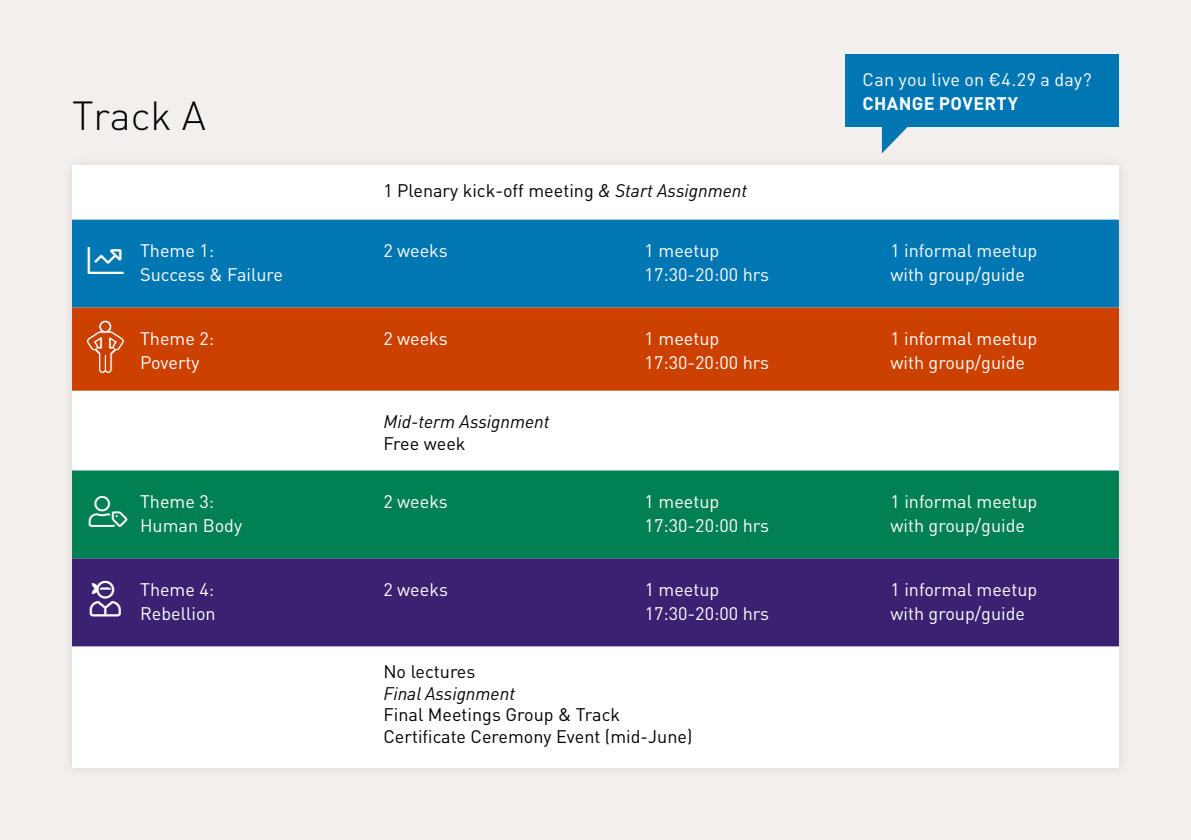
<style>
.page{position:relative;width:1191px;height:840px;background:#fff}
.page>*{position:absolute;margin:0;border:0;box-sizing:border-box;transform-origin:0 0}
.t1{font:300 40px "DIN Pro";color:#000}
.t2{font:300 36px "Font Awesome 5 Pro";color:#fff}
.t3{font:18px/24px "DIN";color:#fff}
.t4{font:18px/21.6px "DIN";color:#000}
.t5{font:italic 18px "DIN Pro";color:#000}
.t6{font:18px "DIN Pro";letter-spacing:.015em;color:#fff}
.t7{font:700 18px "DIN Pro";letter-spacing:.02em;color:#fff}
.s1{font-family:"DIN Pro";font-style:italic}
</style>
<div class="page">
<div style="left:0;top:0;width:1191px;height:839px;background:#f2efed"></div>
<div style="left:61px;top:155px;width:1069px;height:623px;background:#000;opacity:.1"></div>
<div style="left:72px;top:165px;width:1047px;height:600px;background:#fff"></div>
<div style="left:72px;top:219px;width:1047px;height:88px;background:#0077b3"></div>
<div style="left:72px;top:307px;width:1047px;height:83px;background:#cc4100"></div>
<div style="left:72px;top:470px;width:1047px;height:88px;background:#008053"></div>
<div style="left:72px;top:558px;width:1047px;height:88px;background:#3b2171"></div>
<svg style="left:86px;top:319px;width:39px;height:54px;background:#d35e27"></svg>
<div style="left:845px;top:54px;width:274px;height:73px;background:#0077b3"></div>
<svg style="left:882px;top:127px;width:26px;height:26px"></svg>
<svg style="left:88px;top:247px;width:36px;height:27px"></svg>
<svg style="left:90px;top:581px;width:31px;height:35px"></svg>
<svg style="left:89px;top:495px;width:39px;height:31px"></svg>
<h1 class="t1" style="left:72px;top:85px;width:135px">Track A</h1>
<p class="t4" style="left:383px;top:179px;width:365px">1 Plenary kick-off meeting <span class="s1">&amp; Start Assignment</span></p>
<p class="t6" style="left:862px;top:65px;width:230px">Can you live on €4.29 a day?</p>
<p class="t7" style="left:862px;top:88px;width:157px">CHANGE POVERTY</p>
<h2 class="t2" style="left:88px;top:242px;width:37px">▼●■</h2>
<p class="t3" style="left:140px;top:238px;width:144px">Theme 1:<br>Success &amp; Failure</p>
<p class="t3" style="left:383px;top:238px;width:66px">2 weeks</p>
<p class="t3" style="left:644px;top:238px;width:126px">1 meetup<br>17:30-20:00 hrs</p>
<p class="t3" style="left:890px;top:238px;width:148px">1 informal meetup with group/guide</p>
<p class="t3" style="left:140px;top:326px;width:76px">Theme 2:<br>Poverty</p>
<p class="t3" style="left:383px;top:326px;width:66px">2 weeks</p>
<p class="t3" style="left:644px;top:326px;width:126px">1 meetup<br>17:30-20:00 hrs</p>
<p class="t3" style="left:890px;top:326px;width:148px">1 informal meetup with group/guide</p>
<p class="t5" style="left:383px;top:407px;width:168px">Mid-term Assignment</p>
<p class="t4" style="left:383px;top:432px;width:84px">Free week</p>
<p class="t3" style="left:140px;top:488px;width:103px">Theme 3:<br>Human Body</p>
<p class="t3" style="left:383px;top:488px;width:66px">2 weeks</p>
<p class="t3" style="left:644px;top:488px;width:126px">1 meetup<br>17:30-20:00 hrs</p>
<p class="t3" style="left:890px;top:488px;width:148px">1 informal meetup with group/guide</p>
<p class="t3" style="left:140px;top:576px;width:77px">Theme 4:<br>Rebellion</p>
<p class="t3" style="left:383px;top:576px;width:66px">2 weeks</p>
<p class="t3" style="left:644px;top:576px;width:126px">1 meetup<br>17:30-20:00 hrs</p>
<p class="t3" style="left:890px;top:576px;width:148px">1 informal meetup with group/guide</p>
<p class="t4" style="left:383px;top:660px;width:93px">No lectures</p>
<p class="t5" style="left:383px;top:678px;width:133px">Final Assignment</p>
<p class="t4" style="left:383px;top:703px;width:310px">Final Meetings Group &amp; Track<br>Certificate Ceremony Event (mid-June)</p>
</div>
